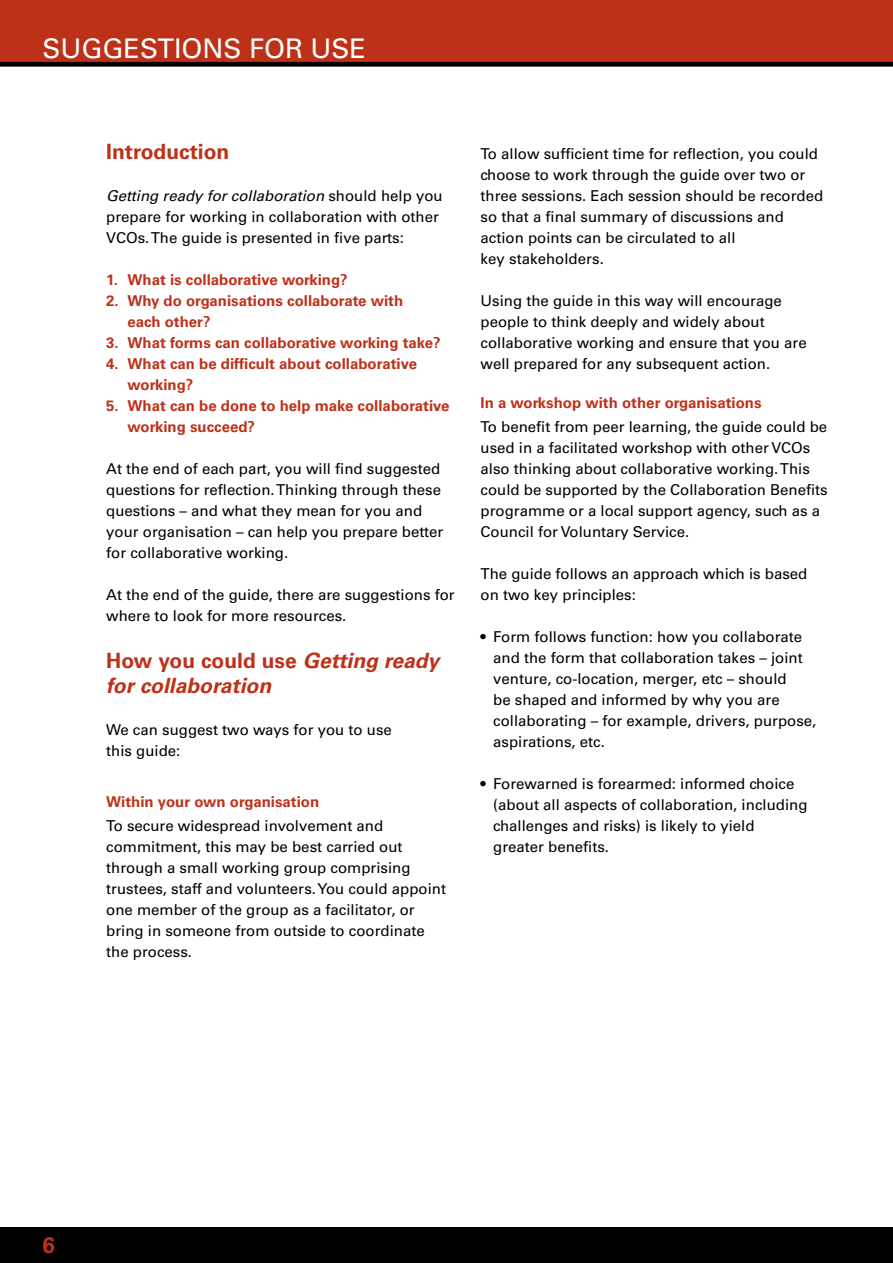
<style>
.page{position:relative;width:893px;height:1263px;background:#fff}
.page>*{position:absolute;margin:0;border:0;box-sizing:border-box;transform-origin:0 0}
.t1{font:27px "Univers";color:#fff}
.t2{font:700 22.5px "Univers";color:#be3119}
.t3{font:italic 700 21px/25.5px "Univers";color:#be3119}
.t4{font:700 21px "Univers";color:#be3119}
.t5{font:15px/21px "Univers";color:#000}
.t6{font:700 15px/21px "Univers";color:#be3119}
.s1{font-style:italic}
.s2{font-style:normal}
</style>
<div class="page">
<div style="left:0;top:1227px;width:893px;height:36px;background:#000"></div>
<svg style="left:0;top:0;width:893px;height:66px;background:#b22d17"></svg>
<h1 class="t1" style="left:43px;top:33px;width:325px">Suggestions for use</h1>
<h3 class="t4" style="left:106px;top:139px;width:125px">Introduction</h3>
<p class="t5" style="left:106px;top:185px;width:338px"><span class="s1">Getting ready for collaboration</span> should help you prepare for working in collaboration with other<br>VCOs. The guide is presented in five parts:</p>
<p class="t6" style="left:106px;top:269px;width:243px">1. What is collaborative working?</p>
<p class="t6" style="left:128px;top:290px;width:277px;text-indent:-21px">2. Why do organisations collaborate with each other?</p>
<p class="t6" style="left:106px;top:332px;width:336px">3. What forms can collaborative working take?</p>
<p class="t6" style="left:128px;top:353px;width:291px;text-indent:-21px">4. What can be difficult about collaborative working?</p>
<p class="t6" style="left:128px;top:395px;width:324px;text-indent:-21px">5. What can be done to help make collaborative working succeed?</p>
<p class="t5" style="left:106px;top:458px;width:338px">At the end of each part, you will find suggested questions for reflection. Thinking through these questions – and what they mean for you and your organisation – can help you prepare better for collaborative working.</p>
<p class="t5" style="left:106px;top:584px;width:350px">At the end of the guide, there are suggestions for where to look for more resources.</p>
<h3 class="t3" style="left:106px;top:648px;width:334px"><span class="s2">How you could use</span> Getting ready for collaboration</h3>
<p class="t5" style="left:106px;top:719px;width:287px">We can suggest two ways for you to use this guide:</p>
<p class="t6" style="left:106px;top:791px;width:214px">Within your own organisation</p>
<p class="t5" style="left:106px;top:815px;width:341px">To secure widespread involvement and commitment, this may be best carried out through a small working group comprising trustees, staff and volunteers. You could appoint one member of the group as a facilitator, or bring in someone from outside to coordinate the process.</p>
<p class="t5" style="left:480px;top:143px;width:344px">To allow sufficient time for reflection, you could choose to work through the guide over two or three sessions. Each session should be recorded so that a final summary of discussions and action points can be circulated to all<br>key stakeholders.</p>
<p class="t5" style="left:480px;top:290px;width:328px">Using the guide in this way will encourage people to think deeply and widely about collaborative working and ensure that you are well prepared for any subsequent action.</p>
<p class="t6" style="left:480px;top:392px;width:282px">In a workshop with other organisations</p>
<p class="t5" style="left:480px;top:416px;width:349px">To benefit from peer learning, the guide could be used in a facilitated workshop with other VCOs also thinking about collaborative working. This could be supported by the Collaboration Benefits programme or a local support agency, such as a Council for Voluntary Service.</p>
<p class="t5" style="left:480px;top:563px;width:328px">The guide follows an approach which is based on two key principles:</p>
<p class="t5" style="left:493px;top:626px;width:325px;text-indent:-13px">• Form follows function: how you collaborate and the form that collaboration takes – joint venture, co-location, merger, etc – should<br>be shaped and informed by why you are collaborating – for example, drivers, purpose, aspirations, etc.</p>
<p class="t5" style="left:493px;top:773px;width:316px;text-indent:-13px">• Forewarned is forearmed: informed choice (about all aspects of collaboration, including challenges and risks) is likely to yield greater benefits.</p>
<h2 class="t2" style="left:43px;top:1231px;width:14px">6</h2>
</div>
